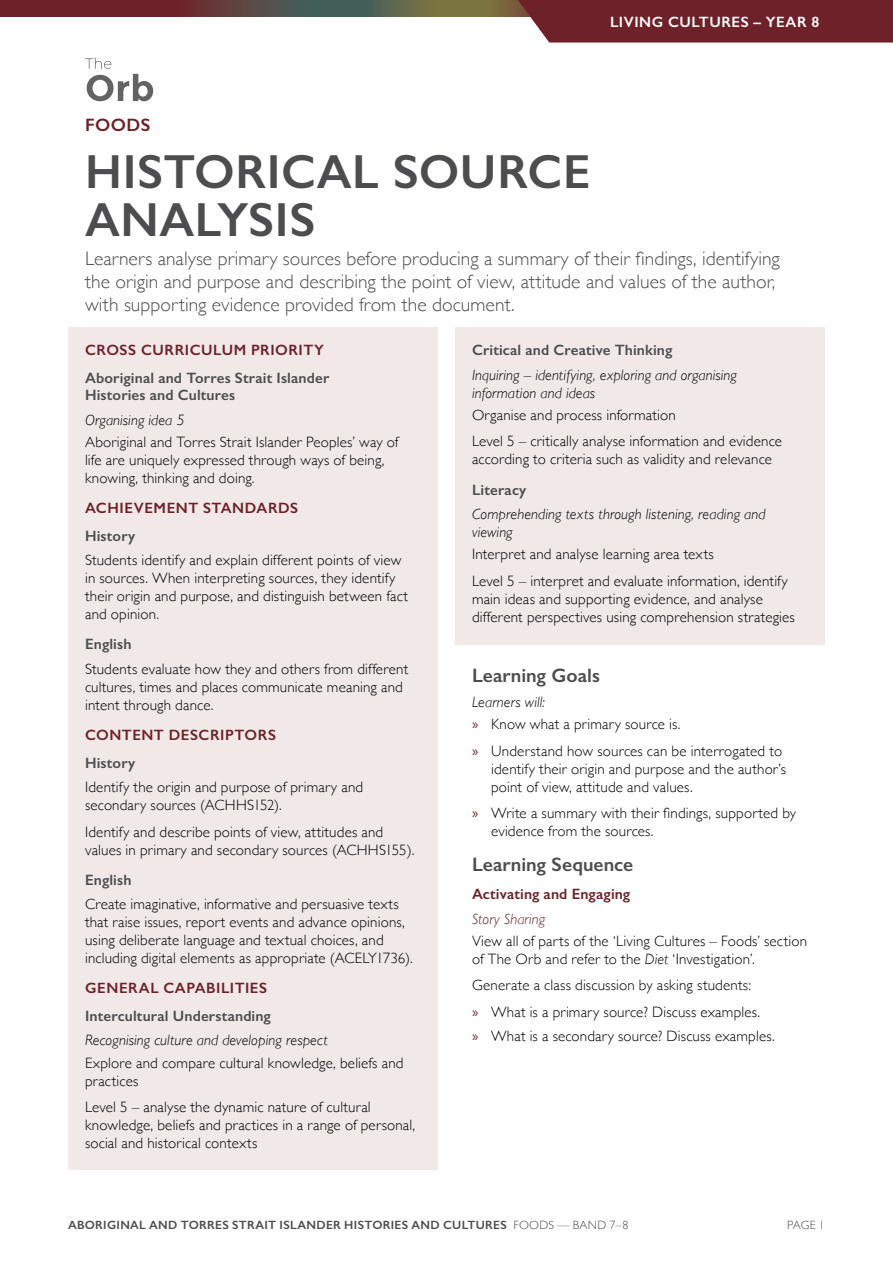
<style>
.page{position:relative;width:893px;height:1263px;background:#fff}
.page>*{position:absolute;margin:0;border:0;box-sizing:border-box;transform-origin:0 0}
.Snapshot_Title{font:600 48px/48px "Gill Sans";letter-spacing:.01em;color:#4d4d4f}
.Introduction{font:300 19.5px/23.1px "Gill Sans";letter-spacing:.005em;color:#4d4d4f}
.t1{font:600 19.5px "Gill Sans";letter-spacing:.005em;color:#4d4d4f}
.t2{font:600 18px "Gill Sans";letter-spacing:.025em;color:#6e2129}
.Body{font:300 15px/18px "Gill Sans";letter-spacing:.01em;color:#000}
.H4___Italics{font:italic 300 15px/18px "Gill Sans";letter-spacing:.005em;color:#000}
.H3_-_Grey_Sentence_C{font:600 15px/17.2px "Gill Sans";letter-spacing:.01em;color:#4d4d4f}
.Body_LAST{font:300 15px/18px "Gill Sans";letter-spacing:.01em;color:#000}
.H2_-_Colour_Caps{font:600 15px "Gill Sans";letter-spacing:.035em;color:#6e2129}
.H2_-_Colour_Sentence{font:600 15px "Gill Sans";letter-spacing:.005em;color:#6e2129}
.t3{font:600 15px "Gill Sans";letter-spacing:.035em;color:#fff}
.H4_-_Control_Colour{font:italic 300 15px "Gill Sans";letter-spacing:.005em;color:#6e2129}
.t4{font:600 12px "Gill Sans";letter-spacing:.025em;color:#4d4d4f}
.t5{font:300 12px "Gill Sans";color:#4d4d4f}
.s1{font-family:"Myriad Pro";font-weight:400;color:#6e2129}
.s2{font-style:italic}
.s3{font-weight:300}
</style>
<div class="page">
<div style="left:68px;top:327px;width:370px;height:842px;background:#f0e9e7"></div>
<div style="left:455px;top:327px;width:370px;height:317px;background:#f0e9e7"></div>
<svg style="left:0;top:0;width:508px;height:16px;background:#64463d"></svg>
<svg style="left:508px;top:0;width:385px;height:43px;background:#762f36"></svg>
<svg style="left:85px;top:58px;width:68px;height:43px"></svg>
<p class="t3" style="left:610px;top:13px;width:211px">LIVING CULTURES – YEAR 8</p>
<p class="t2" style="left:85px;top:114px;width:67px">FOODS</p>
<p class="Snapshot_Title" style="left:85px;top:148px;width:507px">HISTORICAL SOURCE<br>ANALYSIS</p>
<p class="Introduction" style="left:85px;top:246px;width:696px">Learners analyse primary sources before producing a summary of their findings, identifying the origin and purpose and describing the point of view, attitude and values of the author, with supporting evidence provided from the document.</p>
<p class="H2_-_Colour_Caps" style="left:85px;top:341px;width:241px">CROSS CURRICULUM PRIORITY</p>
<p class="H3_-_Grey_Sentence_C" style="left:85px;top:369px;width:246px">Aboriginal and Torres Strait Islander<br>Histories and Cultures</p>
<p class="H4___Italics" style="left:85px;top:411px;width:101px">Organising idea 5</p>
<p class="Body" style="left:85px;top:432px;width:315px">Aboriginal and Torres Strait Islander Peoples’ way of life are uniquely expressed through ways of being, knowing, thinking and doing.</p>
<p class="H2_-_Colour_Caps" style="left:85px;top:499px;width:215px">ACHIEVEMENT STANDARDS</p>
<p class="H3_-_Grey_Sentence_C" style="left:85px;top:527px;width:52px">History</p>
<p class="Body" style="left:85px;top:551px;width:325px">Students identify and explain different points of view in sources. When interpreting sources, they identify their origin and purpose, and distinguish between fact and opinion.</p>
<p class="H3_-_Grey_Sentence_C" style="left:85px;top:636px;width:48px">English</p>
<p class="Body" style="left:85px;top:659px;width:325px">Students evaluate how they and others from different cultures, times and places communicate meaning and intent through dance.</p>
<p class="H2_-_Colour_Caps" style="left:85px;top:726px;width:192px">CONTENT DESCRIPTORS</p>
<p class="H3_-_Grey_Sentence_C" style="left:85px;top:754px;width:52px">History</p>
<p class="Body" style="left:85px;top:777px;width:280px">Identify the origin and purpose of primary and secondary sources (ACHHS152).</p>
<p class="Body" style="left:85px;top:822px;width:331px">Identify and describe points of view, attitudes and values in primary and secondary sources (ACHHS155).</p>
<p class="H3_-_Grey_Sentence_C" style="left:85px;top:871px;width:48px">English</p>
<p class="Body" style="left:85px;top:894px;width:329px">Create imaginative, informative and persuasive texts that raise issues, report events and advance opinions, using deliberate language and textual choices, and including digital elements as appropriate (ACELY1736).</p>
<p class="H2_-_Colour_Caps" style="left:85px;top:979px;width:184px">GENERAL CAPABILITIES</p>
<p class="H3_-_Grey_Sentence_C" style="left:85px;top:1007px;width:187px">Intercultural Understanding</p>
<p class="H4___Italics" style="left:85px;top:1031px;width:244px">Recognising culture and developing respect</p>
<p class="Body" style="left:85px;top:1053px;width:320px">Explore and compare cultural knowledge, beliefs and practices</p>
<p class="Body" style="left:85px;top:1097px;width:332px">Level 5 – analyse the dynamic nature of cultural knowledge, beliefs and practices in a range of personal, social and historical contexts</p>
<p class="H3_-_Grey_Sentence_C" style="left:472px;top:341px;width:202px">Critical and Creative Thinking</p>
<p class="H4___Italics" style="left:472px;top:366px;width:266px">Inquiring – identifying, exploring and organising information and ideas</p>
<p class="Body" style="left:472px;top:405px;width:205px">Organise and process information</p>
<p class="Body" style="left:472px;top:432px;width:312px">Level 5 – critically analyse information and evidence according to criteria such as validity and relevance</p>
<p class="H3_-_Grey_Sentence_C" style="left:472px;top:481px;width:56px">Literacy</p>
<p class="H4___Italics" style="left:472px;top:505px;width:295px">Comprehending texts through listening, reading and viewing</p>
<p class="Body" style="left:472px;top:544px;width:243px">Interpret and analyse learning area texts</p>
<p class="Body_LAST" style="left:472px;top:571px;width:324px">Level 5 – interpret and evaluate information, identify main ideas and supporting evidence, and analyse different perspectives using comprehension strategies</p>
<h1 class="t1" style="left:472px;top:664px;width:130px">Learning Goals</h1>
<p class="H4___Italics" style="left:472px;top:693px;width:74px">Learners will:</p>
<p class="Body" style="left:472px;top:714px;width:210px"><span class="s1">»</span> Know what a primary source is.</p>
<p class="Body" style="left:491px;top:741px;width:296px;text-indent:-19px"><span class="s1">»</span> Understand how sources can be interrogated to identify their origin and purpose and the author’s point of view, attitude and values.</p>
<p class="Body" style="left:491px;top:803px;width:307px;text-indent:-19px"><span class="s1">»</span> Write a summary with their findings, supported by evidence from the sources.</p>
<h1 class="t1" style="left:472px;top:853px;width:163px">Learning Sequence</h1>
<p class="H2_-_Colour_Sentence" style="left:472px;top:885px;width:160px">Activating and Engaging</p>
<p class="H4_-_Control_Colour" style="left:472px;top:910px;width:75px">Story Sharing</p>
<p class="Body" style="left:472px;top:931px;width:337px">View all of parts of the ‘Living Cultures – Foods’ section of The Orb and refer to the <span class="s2">Diet</span> ‘Investigation’.</p>
<p class="Body" style="left:472px;top:976px;width:281px">Generate a class discussion by asking students:</p>
<p class="Body" style="left:472px;top:1002px;width:290px"><span class="s1">»</span> What is a primary source? Discuss examples.</p>
<p class="Body" style="left:472px;top:1027px;width:304px"><span class="s1">»</span> What is a secondary source? Discuss examples.</p>
<p class="t4" style="left:68px;top:1218px;width:562px">ABORIGINAL AND TORRES STRAIT ISLANDER HISTORIES AND CULTURES <span class="s3">FOODS — BAND 7–8</span></p>
<p class="t5" style="left:787px;top:1216px;width:39px">PAGE 1</p>
</div>
